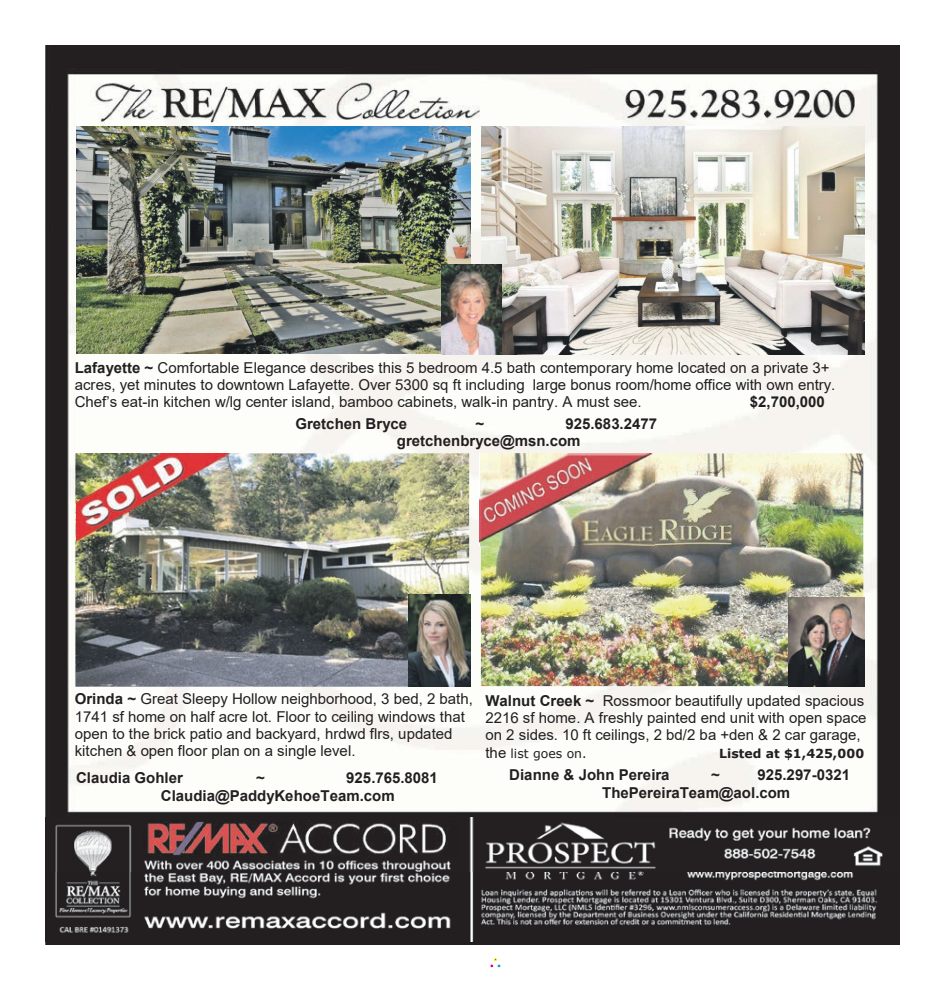
<style>
.page{position:relative;width:945px;height:990px;background:#fff}
.page>*{position:absolute;margin:0;border:0;box-sizing:border-box;transform-origin:0 0}
.t1{font:15px/17.2px "Arial";color:#231f20}
.t2{font:700 15px/17.2px "Arial";color:#231f20}
.t3{font:700 12.5px "Verdana";color:#231f20}
.t4{font:12.5px "Verdana";color:#231f20}
.s1{font-weight:700}
.s2{font-family:"Arial";font-size:15px}
</style>
<div class="page">
<div style="left:490px;top:958px;width:11px;height:10px;border:1px solid #fff"></div>
<img style="left:45px;top:45px;width:855px;height:900px">
<img style="left:45px;top:817px;width:855px;height:124px">
<img style="left:144px;top:821px;width:315px;height:35px">
<img style="left:77px;top:126px;width:394px;height:228px">
<img style="left:482px;top:126px;width:382px;height:229px">
<img style="left:481px;top:453px;width:382px;height:233px">
<img style="left:441px;top:265px;width:60px;height:90px">
<img style="left:788px;top:598px;width:76px;height:89px">
<img style="left:75px;top:453px;width:394px;height:234px">
<img style="left:409px;top:594px;width:62px;height:93px">
<img style="left:480px;top:454px;width:174px;height:91px">
<img style="left:77px;top:453px;width:152px;height:89px">
<p class="t1" style="left:75px;top:358px;width:762px"><span class="s1">Lafayette ~</span> Comfortable Elegance describes this 5 bedroom 4.5 bath contemporary home located on a private 3+ acres, yet minutes to downtown Lafayette. Over 5300 sq ft including large bonus room/home office with own entry.<br>Chef’s eat-in kitchen w/lg center island, bamboo cabinets, walk-in pantry. A must see.</p>
<p class="t2" style="left:750px;top:394px;width:77px">$2,700,000</p>
<p class="t2" style="left:295px;top:415px;width:113px">Gretchen Bryce</p>
<p class="t2" style="left:475px;top:415px;width:10px">~</p>
<p class="t2" style="left:397px;top:415px;width:262px;text-indent:168px">925.683.2477 gretchenbryce@msn.com</p>
<p class="t1" style="left:75px;top:690px;width:400px"><span class="s1">Orinda ~</span> Great Sleepy Hollow neighborhood, 3 bed, 2 bath, 1741 sf home on half acre lot. Floor to ceiling windows that open to the brick patio and backyard, hrdwd flrs, updated kitchen &amp; open floor plan on a single level.</p>
<p class="t2" style="left:76px;top:770px;width:108px">Claudia Gohler</p>
<p class="t2" style="left:256px;top:770px;width:10px">~</p>
<p class="t2" style="left:161px;top:770px;width:278px;text-indent:185px">925.765.8081<br>Claudia@PaddyKehoeTeam.com</p>
<p class="t1" style="left:485px;top:692px;width:383px"><span class="s1">Walnut Creek ~</span> Rossmoor beautifully updated spacious<br>2216 sf home. A freshly painted end unit with open space on 2 sides. 10 ft ceilings, 2 bd/2 ba +den &amp; 2 car garage,</p>
<p class="t4" style="left:485px;top:744px;width:103px"><span class="s2">the</span> list goes on.</p>
<p class="t3" style="left:719px;top:744px;width:147px">Listed at $1,425,000</p>
<p class="t2" style="left:509px;top:767px;width:162px">Dianne &amp; John Pereira</p>
<p class="t2" style="left:711px;top:767px;width:10px">~</p>
<p class="t2" style="left:602px;top:767px;width:249px;text-indent:155px">925.297-0321<br>ThePereiraTeam@aol.com</p>
</div>
